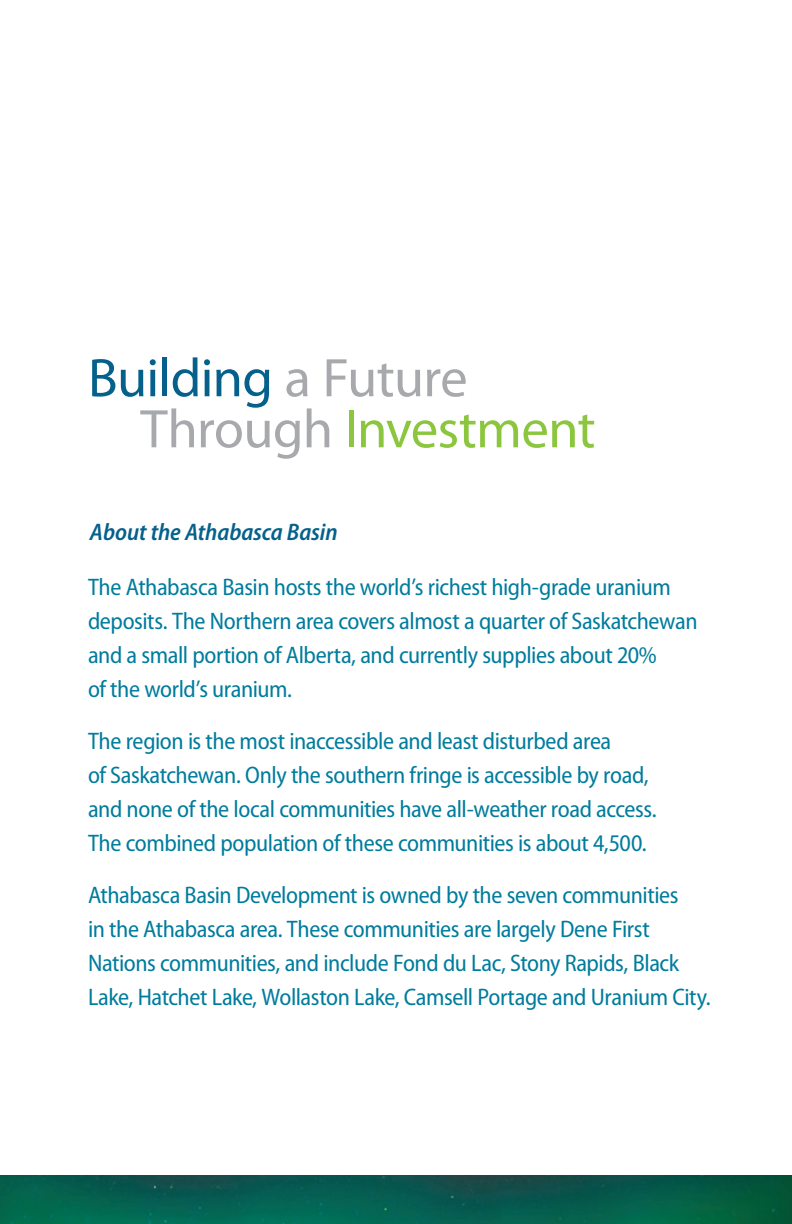
<style>
.page{position:relative;width:792px;height:1224px;background:#fff}
.page>*{position:absolute;margin:0;border:0;box-sizing:border-box;transform-origin:0 0}
.t1{font:54.8px "Myriad Pro";letter-spacing:-.015em;color:#8bc63e}
.t2{font:54.8px "Myriad Pro";letter-spacing:-.015em;color:#05618b}
.Title_of_article{font:semi-condensed 24px/34px "Myriad Pro";letter-spacing:-.02em;color:#007c9d}
.Title_of_article-2{font:italic 600 semi-condensed 24px "Myriad Pro";letter-spacing:-.005em;color:#05618b}
.s1{color:#a8a9ad}
</style>
<div class="page">
<img style="left:0;top:1175px;width:792px;height:49px">
<p class="t2" style="left:88px;top:344px;width:381px">Building <span class="s1">a Future</span></p>
<p class="t1" style="left:140px;top:395px;width:457px"><span class="s1">Through</span> Investment</p>
<p class="Title_of_article-2" style="left:90px;top:517px;width:249px">About the Athabasca Basin</p>
<p class="Title_of_article" style="left:88px;top:570px;width:611px">The Athabasca Basin hosts the world’s richest high-grade uranium deposits. The Northern area covers almost a quarter of Saskatchewan and a small portion of Alberta, and currently supplies about 20%<br>of the world’s uranium.</p>
<p class="Title_of_article" style="left:88px;top:724px;width:570px">The region is the most inaccessible and least disturbed area<br>of Saskatchewan. Only the southern fringe is accessible by road, and none of the local communities have all-weather road access.<br>The combined population of these communities is about 4,500.</p>
<p class="Title_of_article" style="left:88px;top:878px;width:624px">Athabasca Basin Development is owned by the seven communities<br>in the Athabasca area. These communities are largely Dene First Nations communities, and include Fond du Lac, Stony Rapids, Black Lake, Hatchet Lake, Wollaston Lake, Camsell Portage and Uranium City.</p>
</div>
